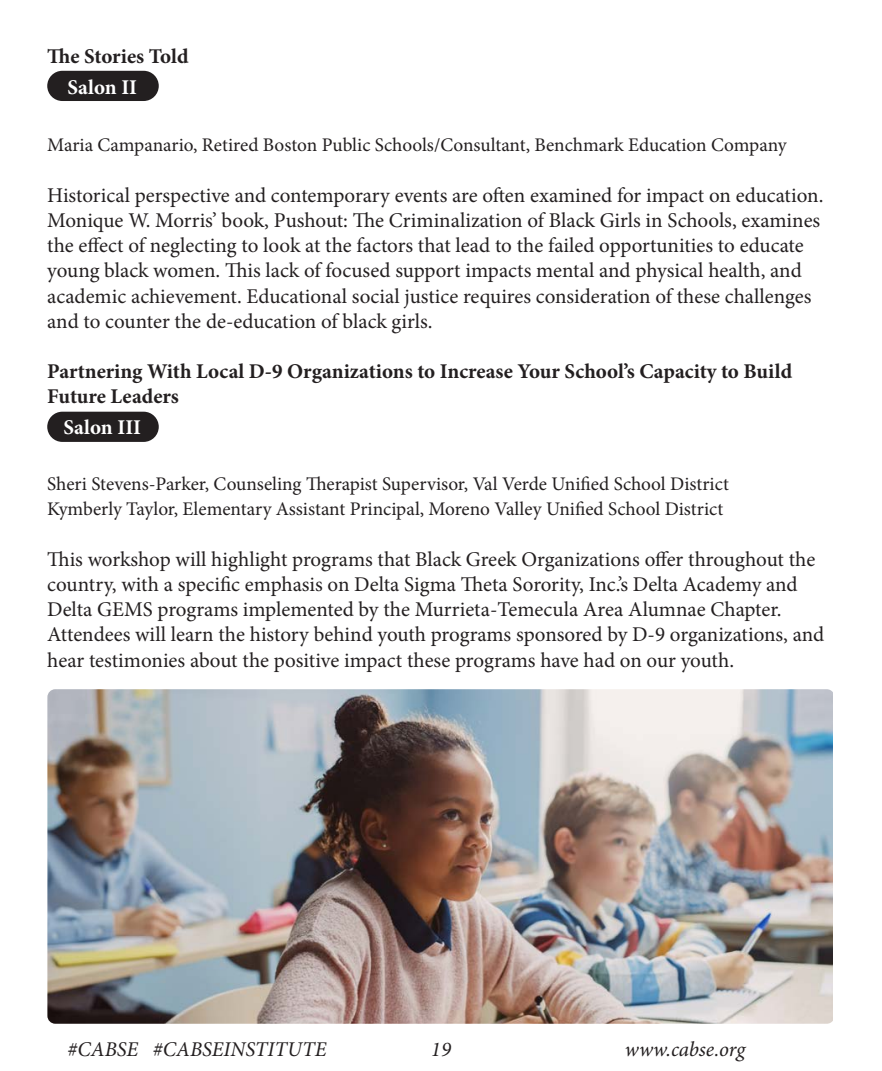
<style>
.page{position:relative;width:882px;height:1071px;background:#fff}
.page>*{position:absolute;margin:0;border:0;box-sizing:border-box;transform-origin:0 0}
.t1{font:21px/25.2px "Minion Pro";color:#231f20}
.t2{font:700 21px/25.2px "Minion Pro";color:#231f20}
.t3{font:italic 21px "Minion Pro";color:#231f20}
.t4{font:700 21px "Minion Pro";letter-spacing:.005em;color:#fff}
.t5{font:19.25px "Minion Pro";letter-spacing:-.005em;color:#231f20}
</style>
<div class="page">
<div style="left:47px;top:71px;width:112px;height:30px;background:#231f20;border-radius:15px"></div>
<div style="left:47px;top:412px;width:112px;height:30px;background:#231f20;border-radius:15px"></div>
<img style="left:47px;top:689px;width:786px;height:335px">
<p class="t2" style="left:47px;top:43px;width:143px">The Stories Told</p>
<p class="t4" style="left:68px;top:72px;width:71px">Salon II</p>
<p class="t5" style="left:47px;top:132px;width:741px">Maria Campanario, Retired Boston Public Schools/Consultant, Benchmark Education Company</p>
<p class="t1" style="left:47px;top:183px;width:778px">Historical perspective and contemporary events are often examined for impact on education.<br>Monique W. Morris’ book, Pushout: The Criminalization of Black Girls in Schools, examines the effect of neglecting to look at the factors that lead to the failed opportunities to educate young black women. This lack of focused support impacts mental and physical health, and academic achievement. Educational social justice requires consideration of these challenges and to counter the de-education of black girls.</p>
<p class="t2" style="left:47px;top:359px;width:746px">Partnering With Local D-9 Organizations to Increase Your School’s Capacity to Build<br>Future Leaders</p>
<p class="t4" style="left:64px;top:413px;width:79px">Salon III</p>
<p class="t5" style="left:47px;top:471px;width:683px">Sheri Stevens-Parker, Counseling Therapist Supervisor, Val Verde Unified School District</p>
<p class="t5" style="left:47px;top:496px;width:678px">Kymberly Taylor, Elementary Assistant Principal, Moreno Valley Unified School District</p>
<p class="t1" style="left:47px;top:547px;width:779px">This workshop will highlight programs that Black Greek Organizations offer throughout the country, with a specific emphasis on Delta Sigma Theta Sorority, Inc.’s Delta Academy and Delta GEMS programs implemented by the Murrieta-Temecula Area Alumnae Chapter.<br>Attendees will learn the history behind youth programs sponsored by D-9 organizations, and hear testimonies about the positive impact these programs have had on our youth.</p>
<p class="t3" style="left:67px;top:1035px;width:261px">#CABSE #CABSEINSTITUTE</p>
<p class="t3" style="left:431px;top:1035px;width:22px">19</p>
<p class="t3" style="left:625px;top:1035px;width:122px">www.cabse.org</p>
</div>
